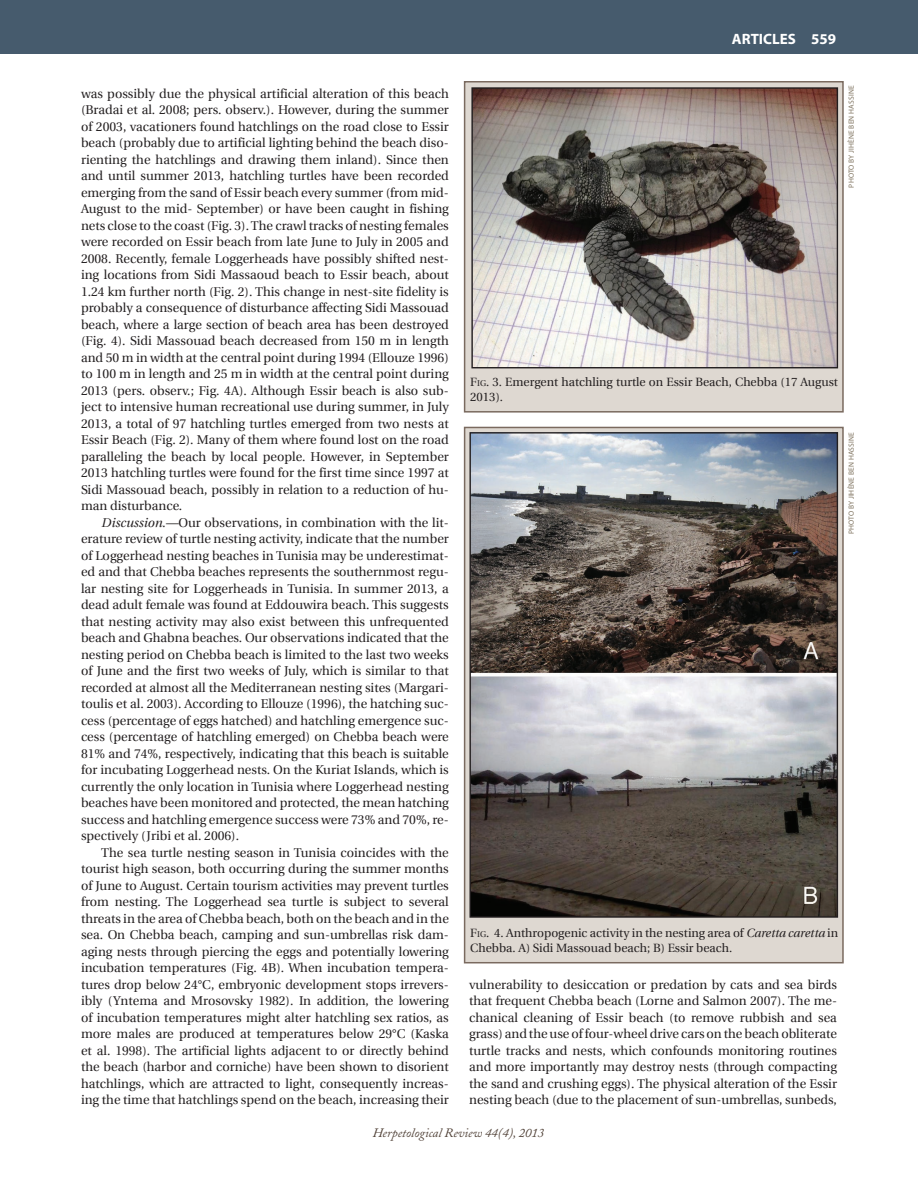
<style>
.page{position:relative;width:918px;height:1188px;background:#fff}
.page>*{position:absolute;margin:0;border:0;box-sizing:border-box;transform-origin:0 0}
.t1{font:700 15px "Myriad Pro";color:#fff}
.t2{font:12.75px/16.5px "Utopia";color:#231f20;text-align:justify}
.t3{font:italic 12.75px "Adobe Caslon";color:#504137}
.t4{font:12px/15px "Utopia";color:#231f20}
.t5{font:7.5px "Myriad Pro";letter-spacing:.02em;color:#7e725e}
.s1{font-style:italic}
.s2{font-style:inherit}
.s3{font-size:8.4px}
</style>
<div class="page">
<div style="left:0;top:0;width:918px;height:54px;background:#465b6d"></div>
<div style="left:464px;top:81px;width:380px;height:332px;background:#ded8d1;border:2px solid #7a6a5f"></div>
<img style="left:473px;top:89px;width:363px;height:277px">
<div style="left:471px;top:87px;width:367px;height:281px;border:1px solid #231f20"></div>
<svg style="left:464px;top:427px;width:380px;height:536px;background:#c4bdb7"></svg>
<img style="left:471px;top:434px;width:365px;height:482px">
<p class="t1" style="left:732px;top:29px;width:106px">ARTICLES 559</p>
<p class="t2" style="left:81px;top:85px;width:369px">was possibly due the physical artificial alteration of this beach (Bradai et al. 2008; pers. observ.). However, during the summer of 2003, vacationers found hatchlings on the road close to Essir beach (probably due to artificial lighting behind the beach diso&shy;rienting the hatchlings and drawing them inland). Since then and until summer 2013, hatchling turtles have been recorded emerging from the sand of Essir beach every summer (from mid-August to the mid- September) or have been caught in fishing nets close to the coast (Fig. 3). The crawl tracks of nesting females were recorded on Essir beach from late June to July in 2005 and 2008. Recently, female Loggerheads have possibly shifted nest&shy;ing locations from Sidi Massaoud beach to Essir beach, about 1.24 km further north (Fig. 2). This change in nest-site fidelity is probably a consequence of disturbance affecting Sidi Massouad beach, where a large section of beach area has been destroyed (Fig. 4). Sidi Massouad beach decreased from 150 m in length and 50 m in width at the central point during 1994 (Ellouze 1996) to 100 m in length and 25 m in width at the central point during 2013 (pers. observ.; Fig. 4A). Although Essir beach is also sub&shy;ject to intensive human recreational use during summer, in July 2013, a total of 97 hatchling turtles emerged from two nests at Essir Beach (Fig. 2). Many of them where found lost on the road paralleling the beach by local people. However, in September 2013 hatchling turtles were found for the first time since 1997 at Sidi Massouad beach, possibly in relation to a reduction of hu&shy;man disturbance.</p>
<p class="t2" style="left:81px;top:514px;width:369px;text-indent:20px"><span class="s1">Discussion.—</span>Our observations, in combination with the lit&shy;erature review of turtle nesting activity, indicate that the number of Loggerhead nesting beaches in Tunisia may be underestimat&shy;ed and that Chebba beaches represents the southernmost regu&shy;lar nesting site for Loggerheads in Tunisia. In summer 2013, a dead adult female was found at Eddouwira beach. This suggests that nesting activity may also exist between this unfrequented beach and Ghabna beaches. Our observations indicated that the nesting period on Chebba beach is limited to the last two weeks of June and the first two weeks of July, which is similar to that recorded at almost all the Mediterranean nesting sites (Margari&shy;toulis et al<span class="s2">. 2003)</span>. According to Ellouze (1996), the hatching suc&shy;cess (percentage of eggs hatched) and hatchling emergence suc&shy;cess (percentage of hatchling emerged) on Chebba beach were 81% and 74%, respectively, indicating that this beach is suitable for incubating Loggerhead nests. On the Kuriat Islands, which is currently the only location in Tunisia where Loggerhead nesting beaches have been monitored and protected, the mean hatching success and hatchling emergence success were 73% and 70%, re&shy;spectively (Jribi et al. 2006).</p>
<p class="t2" style="left:81px;top:844px;width:369px;text-indent:20px">The sea turtle nesting season in Tunisia coincides with the tourist high season, both occurring during the summer months of June to August. Certain tourism activities may prevent turtles from nesting. The Loggerhead sea turtle is subject to several threats in the area of Chebba beach, both on the beach and in the sea. On Chebba beach, camping and sun-umbrellas risk dam&shy;aging nests through piercing the eggs and potentially lowering incubation temperatures (Fig. 4B). When incubation tempera&shy;tures drop below 24°C, embryonic development stops irrevers&shy;ibly (Yntema and Mrosovsky 1982). In addition, the lowering of incubation temperatures might alter hatchling sex ratios, as more males are produced at temperatures below 29°C (Kaska et al. 1998). The artificial lights adjacent to or directly behind the beach (harbor and corniche) have been shown to disorient hatchlings, which are attracted to light, consequently increas&shy;ing the time that hatchlings spend on the beach, increasing their</p>
<p class="t4" style="left:470px;top:375px;width:369px"><span class="s2">F</span><span class="s3">ig</span><span class="s2">.</span> 3. Emergent hatchling turtle on Essir Beach, Chebba (17 August<br>2013).</p>
<p class="t4" style="left:470px;top:926px;width:369px"><span class="s2">F</span><span class="s3">ig</span><span class="s2">.</span> 4. Anthropogenic activity in the nesting area of <span class="s1">Caretta caretta</span> in<br>Chebba. A) Sidi Massouad beach; B) Essir beach.</p>
<p class="t2" style="left:469px;top:976px;width:369px">vulnerability to desiccation or predation by cats and sea birds that frequent Chebba beach (Lorne and Salmon 2007). The me&shy;chanical cleaning of Essir beach (to remove rubbish and sea grass) and the use of four-wheel drive cars on the beach obliterate turtle tracks and nests, which confounds monitoring routines and more importantly may destroy nests (through compacting the sand and crushing eggs). The physical alteration of the Essir nesting beach (due to the placement of sun-umbrellas, sunbeds,</p>
<p class="t3" style="left:373px;top:1126px;width:173px">Herpetological Review 44(4), 2013</p>
<p class="t5" style="left:847px;top:188px;width:103px;rotate:-90deg">PHOTO BY JIHÈNE BEN HASSINE</p>
<p class="t5" style="left:847px;top:534px;width:103px;rotate:-90deg">PHOTO BY JIHÈNE BEN HASSINE</p>
</div>
